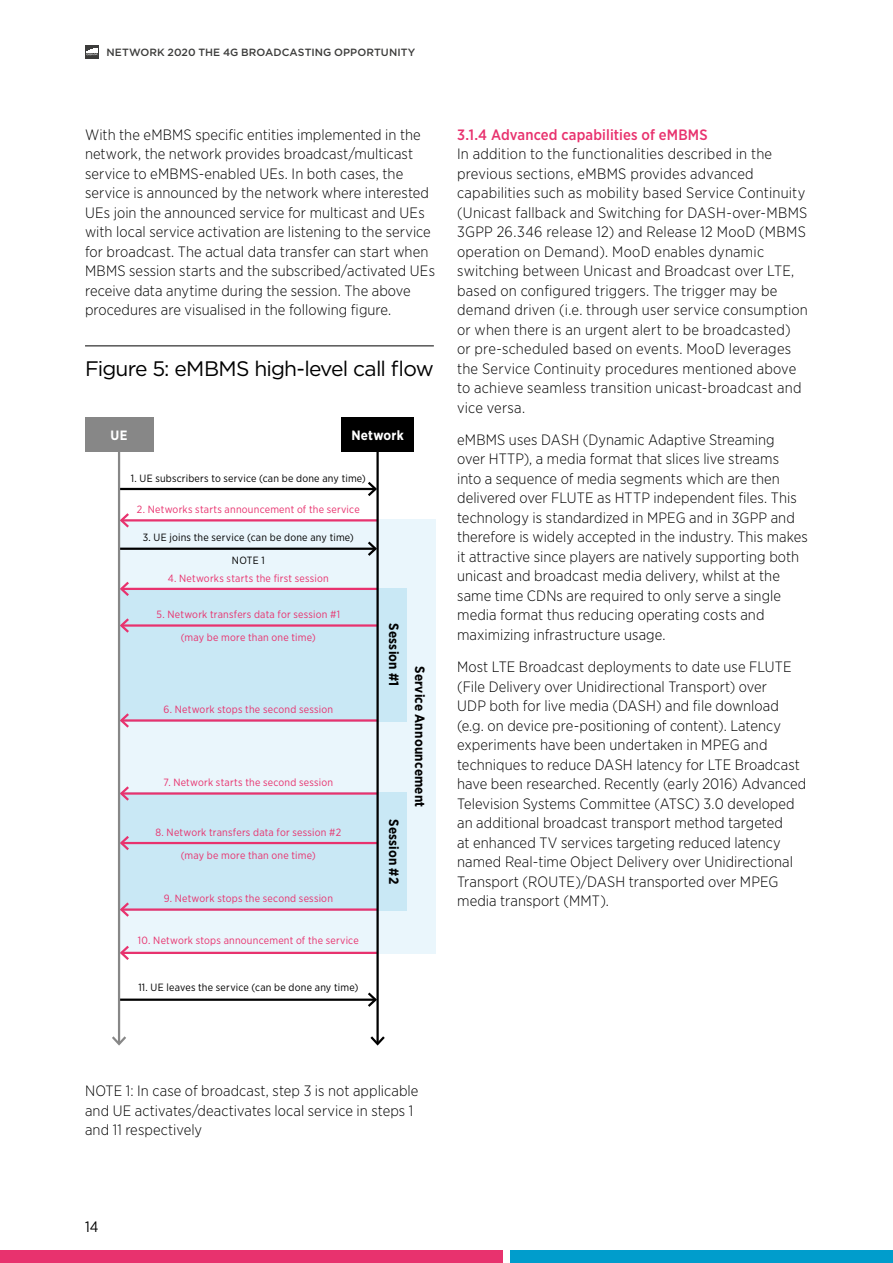
<style>
.page{position:relative;width:893px;height:1263px;background:#fff}
.page>*{position:absolute;margin:0;border:0;box-sizing:border-box;transform-origin:0 0}
.t1{font:21px "Gotham";letter-spacing:-.04em;color:#000}
.t2{font:300 15px/19.5px "Gotham Narrow";letter-spacing:.005em;color:#000}
.t3{font:500 15px "Gotham Narrow";letter-spacing:.01em;color:#e8326e}
.t4{font:15px "Gotham Narrow";color:#000}
.t5{font:700 13.5px/26.1px "Gotham Narrow";letter-spacing:.015em;color:#000}
.t6{font:700 13.5px "Gotham Narrow";letter-spacing:.015em;color:#fff}
.t7{font:10.5px/22.8px "Gotham Narrow";letter-spacing:.02em;color:#e8326e;text-align:center}
.t8{font:10.5px "Gotham Narrow";letter-spacing:.02em;color:#000}
.t9{font:500 10.5px "Gotham";letter-spacing:.01em;color:#3c3c3b}
</style>
<div class="page">
<div style="left:0;top:1250px;width:503px;height:13px;background:#e8326e"></div>
<div style="left:510px;top:1250px;width:383px;height:13px;background:#009dcc"></div>
<div style="left:85px;top:45px;width:14px;height:14px;background:#3c3c3b"></div>
<svg style="left:86px;top:48px;width:12px;height:7px"></svg>
<div style="left:119px;top:519px;width:317px;height:435px;background:#eaf6fc"></div>
<div style="left:119px;top:792px;width:287px;height:119px;background:#c9e8f5"></div>
<div style="left:119px;top:588px;width:287px;height:134px;background:#c9e8f5"></div>
<hr style="left:120px;top:488px;width:255px;height:2px;background:#000">
<svg style="left:365px;top:482px;width:11px;height:14px"></svg>
<hr style="left:120px;top:548px;width:255px;height:2px;background:#000">
<svg style="left:365px;top:541px;width:11px;height:15px"></svg>
<hr style="left:120px;top:998px;width:255px;height:3px;background:#000">
<svg style="left:365px;top:992px;width:11px;height:15px"></svg>
<hr style="left:121px;top:519px;width:256px;height:2px;background:#e8326e">
<svg style="left:120px;top:511px;width:11px;height:19px"></svg>
<hr style="left:121px;top:842px;width:256px;height:2px;background:#e8326e">
<svg style="left:120px;top:833px;width:11px;height:19px"></svg>
<hr style="left:121px;top:792px;width:256px;height:3px;background:#e8326e">
<svg style="left:120px;top:784px;width:11px;height:19px"></svg>
<hr style="left:121px;top:719px;width:256px;height:3px;background:#e8326e">
<svg style="left:120px;top:711px;width:11px;height:19px"></svg>
<hr style="left:121px;top:952px;width:256px;height:2px;background:#e8326e">
<svg style="left:120px;top:943px;width:11px;height:19px"></svg>
<hr style="left:121px;top:624px;width:256px;height:3px;background:#e8326e">
<svg style="left:120px;top:616px;width:11px;height:19px"></svg>
<hr style="left:121px;top:588px;width:256px;height:2px;background:#e8326e">
<svg style="left:120px;top:579px;width:11px;height:19px"></svg>
<hr style="left:121px;top:908px;width:256px;height:3px;background:#e8326e">
<svg style="left:120px;top:900px;width:11px;height:19px"></svg>
<hr style="left:85px;top:345px;width:349px;height:1px;background:#000">
<hr style="left:118px;top:452px;width:2px;height:592px;background:#878787">
<svg style="left:112px;top:1034px;width:14px;height:12px"></svg>
<hr style="left:376px;top:452px;width:3px;height:592px;background:#000">
<svg style="left:370px;top:1034px;width:15px;height:12px"></svg>
<div style="left:85px;top:418px;width:68px;height:34px;background:#878787"></div>
<div style="left:341px;top:418px;width:73px;height:34px;background:#000"></div>
<p class="t9" style="left:106px;top:46px;width:310px">NETWORK 2020 THE 4G BROADCASTING OPPORTUNITY</p>
<p class="t2" style="left:85px;top:124px;width:351px">With the eMBMS specific entities implemented in the network, the network provides broadcast/multicast service to eMBMS-enabled UEs. In both cases, the service is announced by the network where interested UEs join the announced service for multicast and UEs with local service activation are listening to the service for broadcast. The actual data transfer can start when MBMS session starts and the subscribed/activated UEs receive data anytime during the session. The above procedures are visualised in the following figure.</p>
<h1 class="t1" style="left:85px;top:357px;width:350px">Figure 5: eMBMS high-level call flow</h1>
<p class="t6" style="left:111px;top:427px;width:18px">UE</p>
<p class="t6" style="left:351px;top:427px;width:54px">Network</p>
<p class="t8" style="left:131px;top:471px;width:237px">1. UE subscribers to service (can be done any time)</p>
<p class="t7" style="left:137px;top:498px;width:224px">2. Networks starts announcement of the service</p>
<p class="t8" style="left:143px;top:531px;width:213px">3. UE joins the service (can be done any time)</p>
<p class="t8" style="left:232px;top:554px;width:34px">NOTE 1</p>
<p class="t7" style="left:168px;top:566px;width:163px">4. Networks starts the first session</p>
<p class="t7" style="left:157px;top:603px;width:185px">5. Network transfers data for session #1</p>
<p class="t7" style="left:181px;top:626px;width:136px">(may be more than one time)</p>
<p class="t7" style="left:164px;top:698px;width:171px">6. Network stops the second session</p>
<p class="t7" style="left:163px;top:771px;width:171px">7. Network starts the second session</p>
<p class="t7" style="left:155px;top:820px;width:187px">8. Network transfers data for session #2 (may be more than one time)</p>
<p class="t7" style="left:164px;top:887px;width:171px">9. Network stops the second session</p>
<p class="t7" style="left:138px;top:929px;width:222px">10. Network stops announcement of the service</p>
<p class="t8" style="left:138px;top:981px;width:221px">11. UE leaves the service (can be done any time)</p>
<p class="t5" style="left:433px;top:623px;width:186px;text-indent:43px;rotate:90deg">Service Announcement<br>Session #1</p>
<p class="t5" style="left:407px;top:819px;width:67px;rotate:90deg">Session #2</p>
<p class="t3" style="left:457px;top:125px;width:252px">3.1.4 Advanced capabilities of eMBMS</p>
<p class="t2" style="left:457px;top:144px;width:352px">In addition to the functionalities described in the previous sections, eMBMS provides advanced capabilities such as mobility based Service Continuity (Unicast fallback and Switching for DASH-over-MBMS 3GPP 26.346 release 12) and Release 12 MooD (MBMS operation on Demand). MooD enables dynamic switching between Unicast and Broadcast over LTE, based on configured triggers. The trigger may be demand driven (i.e. through user service consumption or when there is an urgent alert to be broadcasted) or pre-scheduled based on events. MooD leverages the Service Continuity procedures mentioned above to achieve seamless transition unicast-broadcast and vice versa.</p>
<p class="t2" style="left:457px;top:429px;width:352px">eMBMS uses DASH (Dynamic Adaptive Streaming<br>over HTTP), a media format that slices live streams<br>into a sequence of media segments which are then delivered over FLUTE as HTTP independent files. This technology is standardized in MPEG and in 3GPP and therefore is widely accepted in the industry. This makes it attractive since players are natively supporting both unicast and broadcast media delivery, whilst at the same time CDNs are required to only serve a single media format thus reducing operating costs and maximizing infrastructure usage.</p>
<p class="t2" style="left:457px;top:657px;width:351px">Most LTE Broadcast deployments to date use FLUTE (File Delivery over Unidirectional Transport) over<br>UDP both for live media (DASH) and file download (e.g. on device pre-positioning of content). Latency experiments have been undertaken in MPEG and techniques to reduce DASH latency for LTE Broadcast have been researched. Recently (early 2016) Advanced Television Systems Committee (ATSC) 3.0 developed an additional broadcast transport method targeted<br>at enhanced TV services targeting reduced latency named Real-time Object Delivery over Unidirectional Transport (ROUTE)/DASH transported over MPEG media transport (MMT).</p>
<p class="t2" style="left:85px;top:1081px;width:335px">NOTE 1: In case of broadcast, step 3 is not applicable and UE activates/deactivates local service in steps 1 and 11 respectively</p>
<p class="t4" style="left:85px;top:1218px;width:15px">14</p>
</div>
